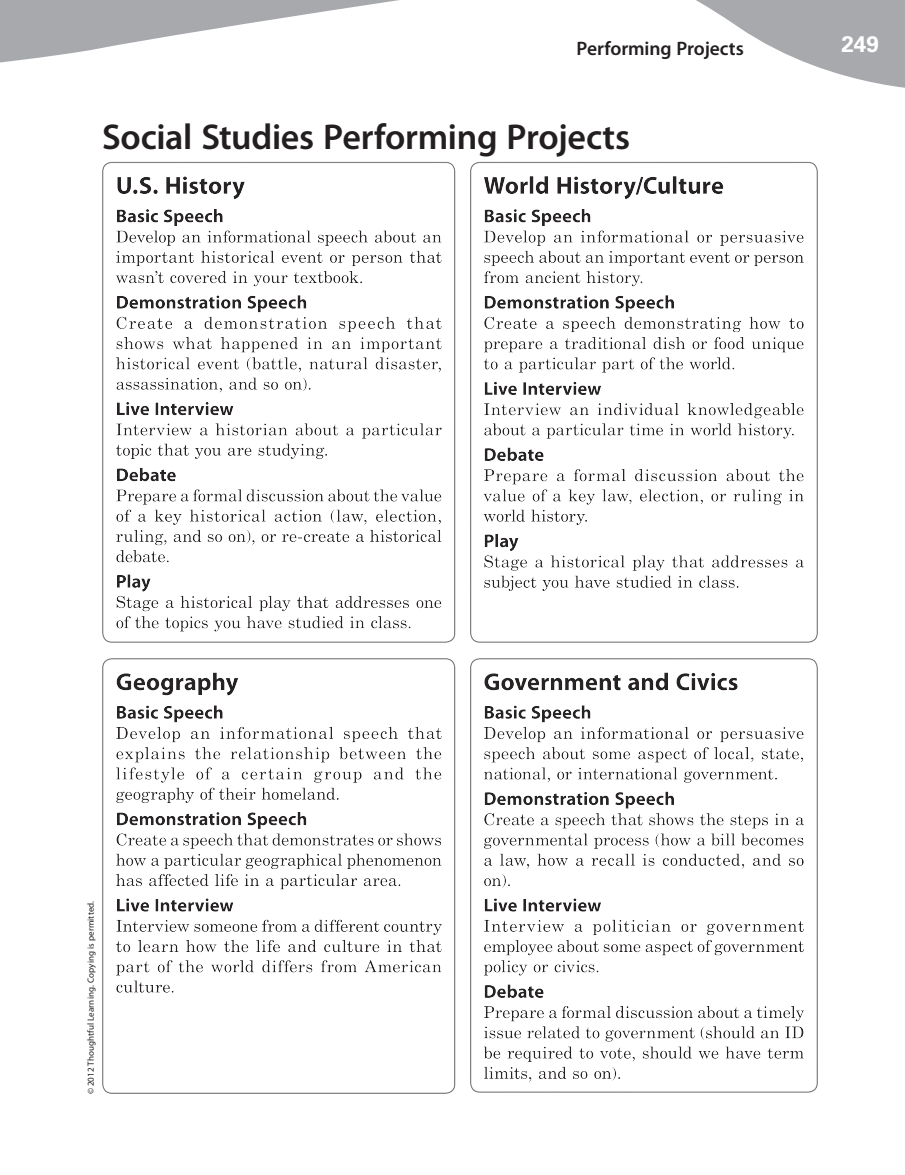
<style>
.page{position:relative;width:905px;height:1175px;background:#fff}
.page>*{position:absolute;margin:0;border:0;box-sizing:border-box;transform-origin:0 0}
.Minilessons_Heading{font:600 36px "Myriad Pro";letter-spacing:-.01em;color:#231f20}
.Page_number{font:700 22.5px "Univers";color:#fff}
.MP_Chapter_title{font:600 19.5px "Myriad Pro";letter-spacing:-.005em;color:#231f20}
.Section{font:9px "Myriad Pro";letter-spacing:.01em;color:#231f20}
</style>
<div class="page">
<svg style="left:0;top:0;width:904px;height:88px"></svg>
<div style="left:100px;top:161px;width:359px;height:483px;background:#231f20;opacity:.45"></div>
<div style="left:100px;top:657px;width:359px;height:437px;background:#231f20;opacity:.45"></div>
<div style="left:468px;top:161px;width:353px;height:483px;background:#231f20;opacity:.45"></div>
<div style="left:468px;top:657px;width:353px;height:437px;background:#231f20;opacity:.45"></div>
<p class="MP_Chapter_title" style="left:576px;top:37px;width:169px">Performing Projects</p>
<p class="Page_number" style="left:841px;top:30px;width:39px">249</p>
<p class="Minilessons_Heading" style="left:102px;top:116px;width:529px">Social Studies Performing Projects</p>
<p class="Section" style="left:86px;top:1094px;width:195px;rotate:-90deg">© 2012 Thoughtful Learning. Copying is permitted.</p>
</div>
